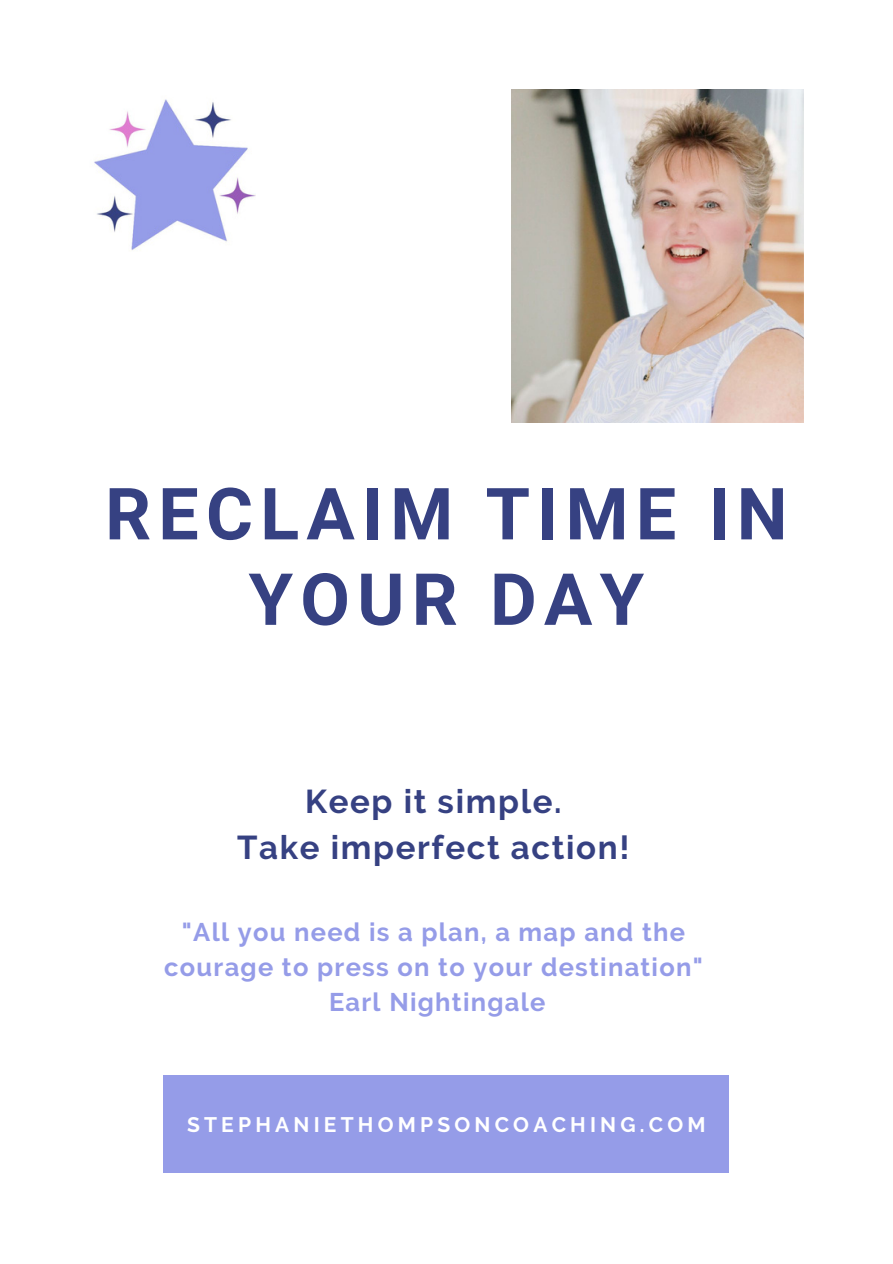
<style>
.page{position:relative;width:893px;height:1264px;background:#fff}
.page>*{position:absolute;margin:0;border:0;box-sizing:border-box;transform-origin:0 0}
.t1{font:700 72px/85.5px "Roboto";letter-spacing:.1em;color:#364182;text-align:center}
.t2{font:700 33px "Raleway";letter-spacing:.05em;color:#364182}
.t3{font:700 25.5px/34.8px "Raleway";letter-spacing:.05em;color:#959ce8;text-align:center}
.t4{font:700 21px "Raleway";letter-spacing:.2em;color:#fff}
</style>
<div class="page">
<img style="left:511px;top:89px;width:292px;height:333px">
<div style="left:163px;top:1075px;width:566px;height:98px;background:#959ce8"></div>
<img style="left:94px;top:99px;width:162px;height:151px">
<p class="t1" style="left:105px;top:472px;width:684px">RECLAIM TIME IN<br>YOUR DAY</p>
<p class="t2" style="left:305px;top:781px;width:258px">Keep it simple.</p>
<p class="t2" style="left:237px;top:827px;width:394px">Take imperfect action!</p>
<p class="t3" style="left:164px;top:914px;width:540px">"All you need is a plan, a map and the courage to press on to your destination"</p>
<p class="t3" style="left:329px;top:984px;width:218px">Earl Nightingale</p>
<p class="t4" style="left:187px;top:1112px;width:520px">STEPHANIETHOMPSONCOACHING.COM</p>
</div>
